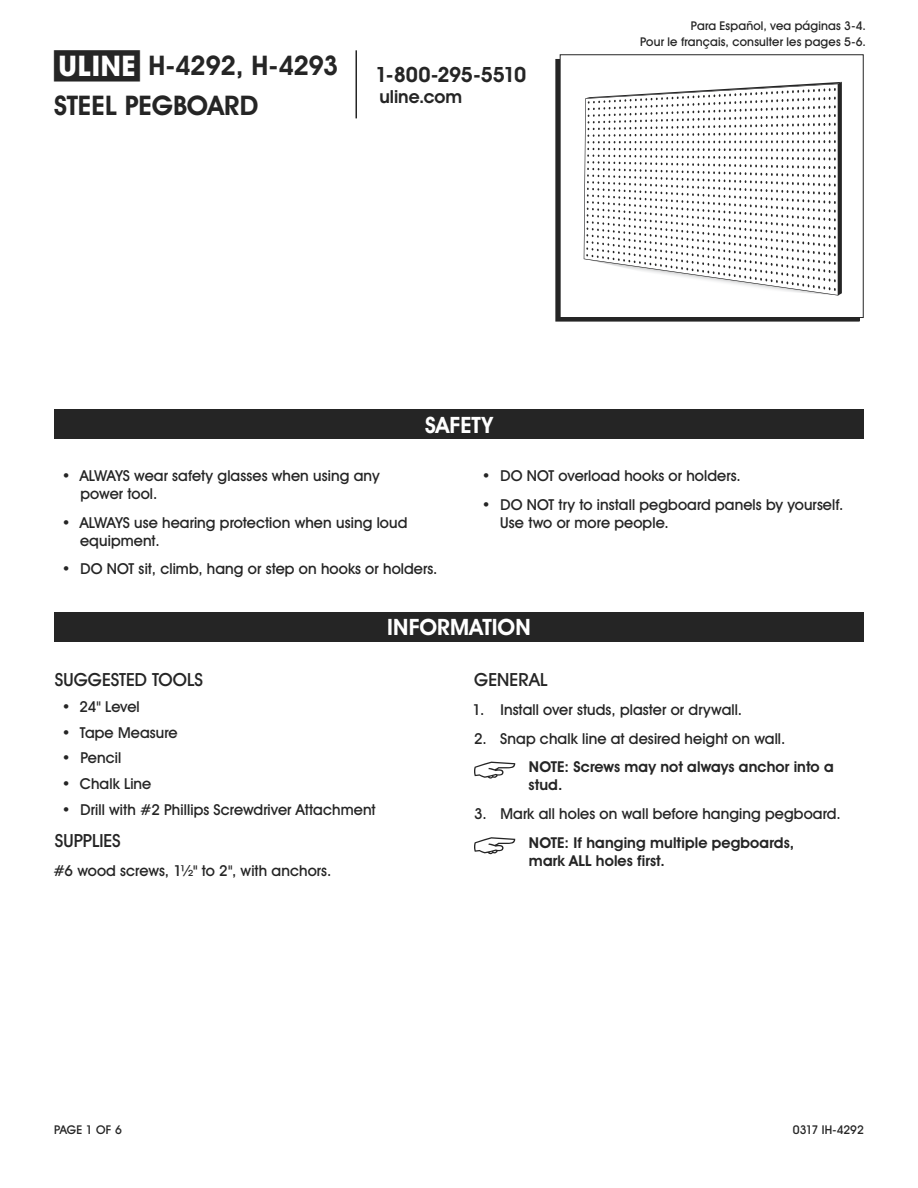
<style>
.page{position:relative;width:918px;height:1188px;background:#fff}
.page>*{position:absolute;margin:0;border:0;box-sizing:border-box;transform-origin:0 0}
.t1{font:700 27px "Uline Two Knine";letter-spacing:-.01em;color:#252525}
.t2{font:700 22.5px "Uline Two Knine";letter-spacing:.005em;color:#fff}
.t3{font:700 21px "Uline Two Knine";letter-spacing:-.02em;color:#252525}
.t4{font:18px "Uline Two Knine";color:#252525}
.t5{font:700 18px "Uline Two Knine";color:#252525}
.t6{font:15px/18px "Uline Two Knine";letter-spacing:.005em;color:#252525}
.t7{font:700 15px/18px "Uline Two Knine";letter-spacing:.005em;color:#252525}
.t8{font:12px/16.8px "Uline Two Knine";letter-spacing:.015em;color:#252525;text-align:right}
.t9{font:12px "Uline Two Knine";letter-spacing:-.005em;color:#252525}
.s1{font-size:28.5px}
</style>
<div class="page">
<hr style="left:356px;top:50px;width:1px;height:68px;background:#252525">
<div style="left:54px;top:409px;width:810px;height:30px;background:#252525"></div>
<div style="left:54px;top:612px;width:810px;height:30px;background:#252525"></div>
<svg style="left:474px;top:762px;width:41px;height:17px"></svg>
<svg style="left:474px;top:837px;width:41px;height:17px"></svg>
<div style="left:560px;top:54px;width:304px;height:264px;border:1px solid #252525"></div>
<svg style="left:584px;top:82px;width:258px;height:214px"></svg>
<h1 class="t1" style="left:54px;top:49px;width:286px"><span class="s1">π</span> H-4292, H-4293</h1>
<h1 class="t1" style="left:54px;top:89px;width:206px">STEEL PEGBOARD</h1>
<h3 class="t3" style="left:375px;top:62px;width:152px">1-800-295-5510</h3>
<p class="t5" style="left:379px;top:86px;width:84px">uline.com</p>
<p class="t8" style="left:640px;top:17px;width:227px">Para Español, vea páginas 3-4.<br>Pour le français, consulter les pages 5-6.</p>
<h2 class="t2" style="left:425px;top:411px;width:69px">SAFETY</h2>
<p class="t6" style="left:81px;top:466px;width:301px;text-indent:-19px">• ALWAYS wear safety glasses when using any power tool.</p>
<p class="t6" style="left:80px;top:513px;width:329px;text-indent:-18px">• ALWAYS use hearing protection when using loud equipment.</p>
<p class="t6" style="left:62px;top:560px;width:377px">• DO NOT sit, climb, hang or step on hooks or holders.</p>
<p class="t6" style="left:482px;top:466px;width:261px">• DO NOT overload hooks or holders.</p>
<p class="t6" style="left:500px;top:495px;width:345px;text-indent:-18px">• DO NOT try to install pegboard panels by yourself.<br>Use two or more people.</p>
<h2 class="t2" style="left:387px;top:614px;width:145px">INFORMATION</h2>
<p class="t4" style="left:55px;top:668px;width:150px">SUGGESTED TOOLS</p>
<p class="t6" style="left:62px;top:697px;width:79px">• 24" Level</p>
<p class="t6" style="left:62px;top:723px;width:117px">• Tape Measure</p>
<p class="t6" style="left:62px;top:749px;width:61px">• Pencil</p>
<p class="t6" style="left:62px;top:775px;width:91px">• Chalk Line</p>
<p class="t6" style="left:62px;top:800px;width:315px">• Drill with #2 Phillips Screwdriver Attachment</p>
<p class="t4" style="left:55px;top:830px;width:67px">SUPPLIES</p>
<p class="t6" style="left:54px;top:862px;width:279px">#6 wood screws, 1½" to 2", with anchors.</p>
<p class="t4" style="left:474px;top:668px;width:75px">GENERAL</p>
<p class="t6" style="left:473px;top:700px;width:271px">1. Install over studs, plaster or drywall.</p>
<p class="t6" style="left:474px;top:729px;width:313px">2. Snap chalk line at desired height on wall.</p>
<p class="t7" style="left:529px;top:758px;width:307px">NOTE: Screws may not always anchor into a stud.</p>
<p class="t6" style="left:474px;top:805px;width:368px">3. Mark all holes on wall before hanging pegboard.</p>
<p class="t7" style="left:529px;top:834px;width:267px">NOTE: If hanging multiple pegboards, mark ALL holes first.</p>
<p class="t8" style="left:54px;top:1121px;width:69px">PAGE 1 OF 6</p>
<p class="t9" style="left:793px;top:1122px;width:73px">0317 IH-4292</p>
</div>
